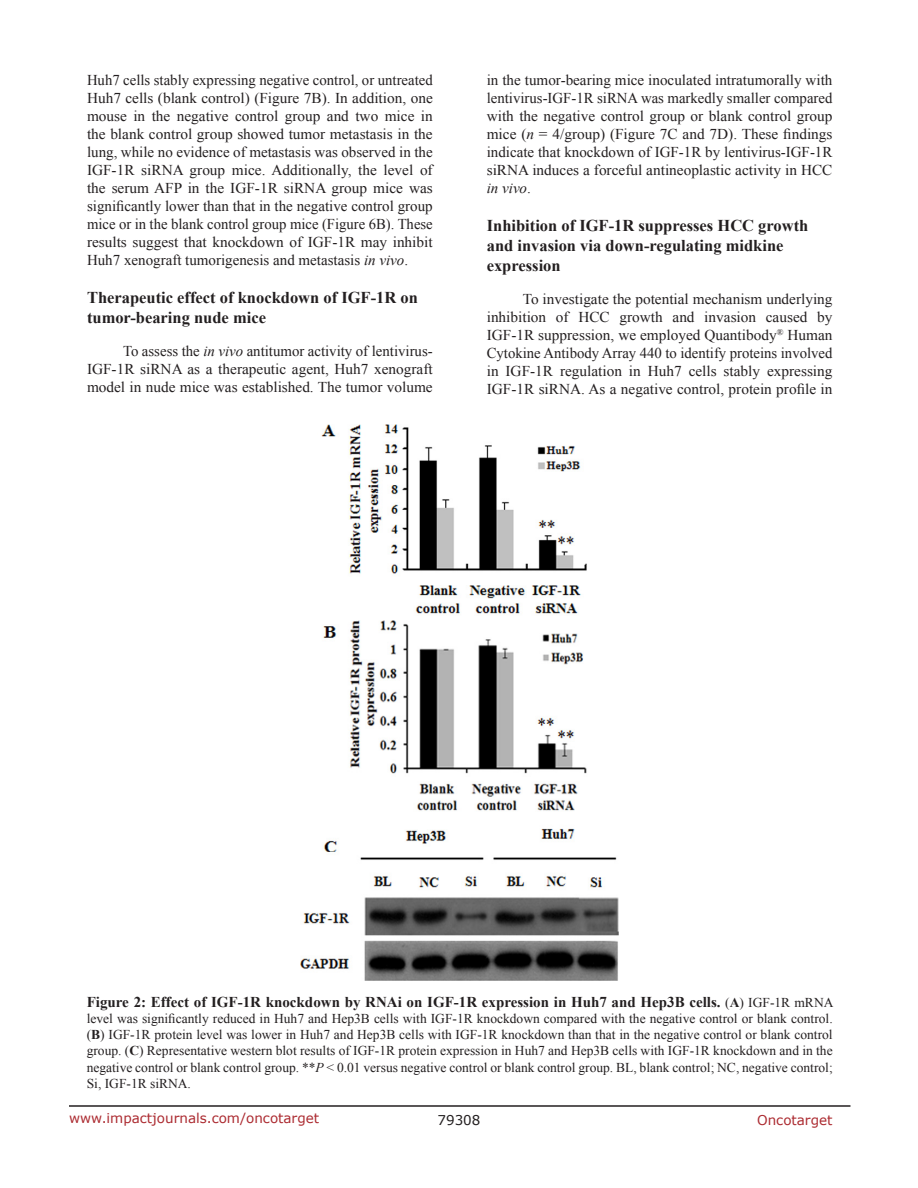
<style>
.page{position:relative;width:918px;height:1188px;background:#fff}
.page>*{position:absolute;margin:0;border:0;box-sizing:border-box;transform-origin:0 0}
.SubHeading_middle{font:700 16.5px/19.8px "Times New Roman";color:#231f20}
.BodyText{font:15px/18px "Times New Roman";color:#231f20;text-align:justify}
.FigureText{font:700 15px "Times New Roman";color:#231f20}
.FigureText-2{font:13.5px/16.2px "Times New Roman";color:#231f20;text-align:justify}
.t1{font:13.5px "Verdana";color:#ac2b31}
.t2{font:13.5px "Verdana";color:#231f20}
.s1{font-style:italic}
.s2{font-weight:400;font-size:13.5px}
.s3{font-size:13.5px}
.s4{font-weight:700}
</style>
<div class="page">
<hr style="left:69px;top:1105px;width:781px;height:2px;background:#231f20">
<img style="left:301px;top:424px;width:317px;height:556px">
<p class="BodyText" style="left:87px;top:71px;width:347px">Huh7 cells stably expressing negative control, or untreated Huh7 cells (blank control) (Figure 7B). In addition, one mouse in the negative control group and two mice in the blank control group showed tumor metastasis in the lung, while no evidence of metastasis was observed in the IGF-1R siRNA group mice. Additionally, the level of the serum AFP in the IGF-1R siRNA group mice was significantly lower than that in the negative control group mice or in the blank control group mice (Figure 6B). These results suggest that knockdown of IGF-1R may inhibit Huh7 xenograft tumorigenesis and metastasis <span class="s1">in vivo</span>.</p>
<p class="SubHeading_middle" style="left:87px;top:287px;width:332px">Therapeutic effect of knockdown of IGF-1R on tumor-bearing nude mice</p>
<p class="BodyText" style="left:87px;top:342px;width:347px;text-indent:36px">To assess the <span class="s1">in vivo</span> antitumor activity of lentivirus-IGF-1R siRNA as a therapeutic agent, Huh7 xenograft model in nude mice was established. The tumor volume</p>
<p class="BodyText" style="left:487px;top:71px;width:347px">in the tumor-bearing mice inoculated intratumorally with lentivirus-IGF-1R siRNA was markedly smaller compared with the negative control group or blank control group mice (<span class="s1">n</span> = 4/group) (Figure 7C and 7D). These findings indicate that knockdown of IGF-1R by lentivirus-IGF-1R siRNA induces a forceful antineoplastic activity in HCC <span class="s1">in vivo</span>.</p>
<p class="SubHeading_middle" style="left:487px;top:215px;width:323px">Inhibition of IGF-1R suppresses HCC growth and invasion via down-regulating midkine expression</p>
<p class="BodyText" style="left:487px;top:290px;width:347px;text-indent:36px">To investigate the potential mechanism underlying inhibition of HCC growth and invasion caused by IGF-1R suppression, we employed Quantibody<sup>®</sup> Human Cytokine Antibody Array 440 to identify proteins involved in IGF-1R regulation in Huh7 cells stably expressing IGF-1R siRNA. As a negative control, protein profile in</p>
<p class="FigureText" style="left:87px;top:991px;width:748px">Figure 2: Effect of IGF-1R knockdown by RNAi on IGF-1R expression in Huh7 and Hep3B cells. <span class="s2">(</span><span class="s3">A</span><span class="s2">) IGF-1R mRNA</span></p>
<p class="FigureText-2" style="left:87px;top:1010px;width:748px">level was significantly reduced in Huh7 and Hep3B cells with IGF-1R knockdown compared with the negative control or blank control. (<span class="s4">B</span>) IGF-1R protein level was lower in Huh7 and Hep3B cells with IGF-1R knockdown than that in the negative control or blank control group. (<span class="s4">C</span>) Representative western blot results of IGF-1R protein expression in Huh7 and Hep3B cells with IGF-1R knockdown and in the negative control or blank control group. **<span class="s1">P</span> &lt; 0.01 versus negative control or blank control group. BL, blank control; NC, negative control; Si, IGF-1R siRNA.</p>
<p class="t1" style="left:69px;top:1109px;width:252px">www.impactjournals.com/oncotarget</p>
<p class="t2" style="left:438px;top:1111px;width:44px">79308</p>
<p class="t1" style="left:757px;top:1111px;width:77px">Oncotarget</p>
</div>
